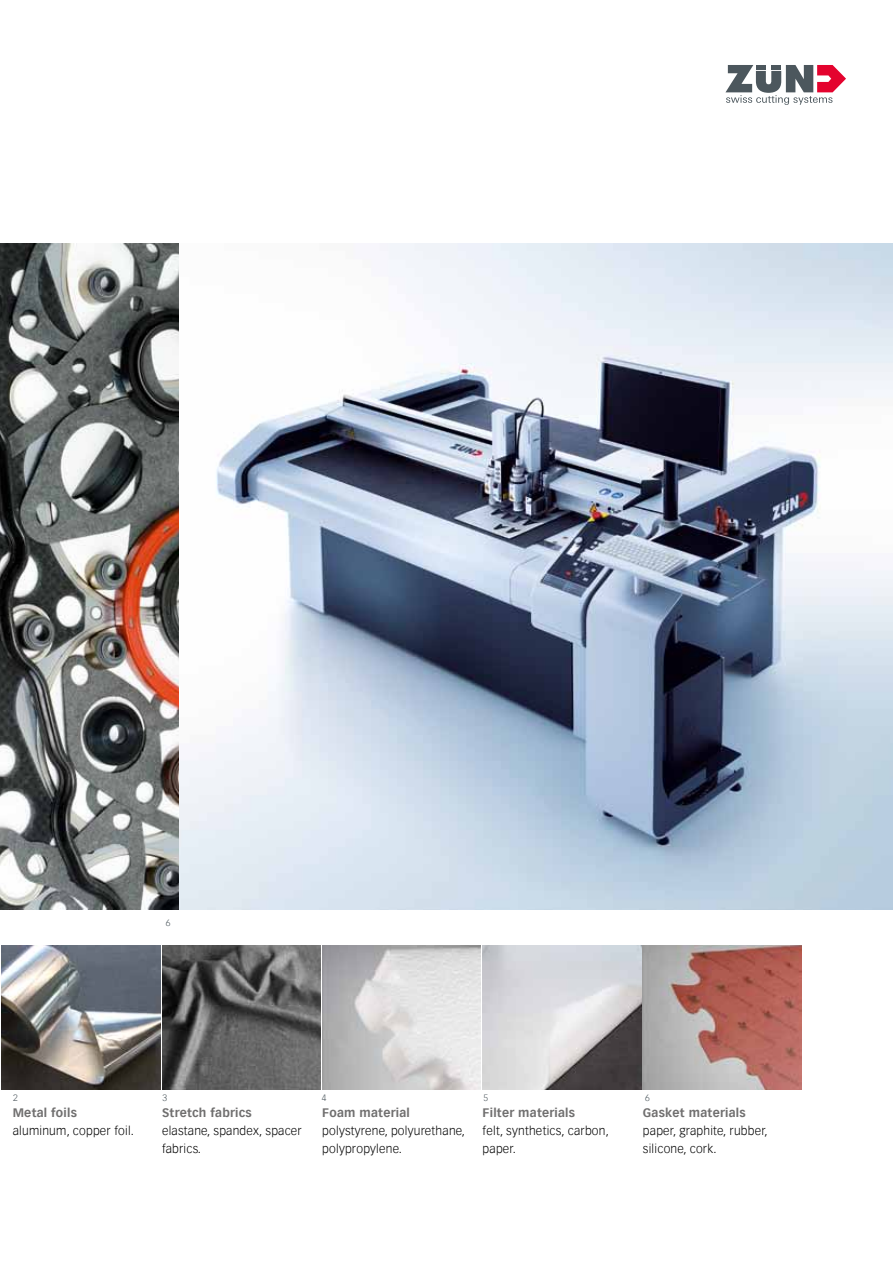
<style>
.page{position:relative;width:893px;height:1263px;background:#fff}
.page>*{position:absolute;margin:0;border:0;box-sizing:border-box;transform-origin:0 0}
.t1{font:300 12px/18px "Vectora Com";letter-spacing:.02em;color:#000}
.t2{font:700 12px "Vectora Com";letter-spacing:.02em;color:#706f6f}
.t3{font:300 9px "Vectora Com";color:#4c575d}
</style>
<div class="page">
<svg style="left:725px;top:65px;width:121px;height:40px"></svg>
<img style="left:179px;top:244px;width:714px;height:666px">
<img style="left:2px;top:946px;width:158px;height:144px">
<img style="left:162px;top:946px;width:159px;height:144px">
<svg style="left:322px;top:946px;width:159px;height:144px;background:#cfcece"></svg>
<img style="left:483px;top:946px;width:158px;height:144px">
<img style="left:643px;top:946px;width:158px;height:144px">
<img style="left:0;top:244px;width:179px;height:666px">
<p class="t3" style="left:166px;top:917px;width:6px">6</p>
<p class="t3" style="left:13px;top:1092px;width:6px">2</p>
<p class="t3" style="left:162px;top:1092px;width:6px">3</p>
<p class="t3" style="left:322px;top:1092px;width:6px">4</p>
<p class="t3" style="left:483px;top:1092px;width:6px">5</p>
<p class="t3" style="left:645px;top:1092px;width:6px">6</p>
<p class="t2" style="left:162px;top:1105px;width:91px">Stretch fabrics</p>
<p class="t1" style="left:162px;top:1122px;width:141px">elastane, spandex, spacer fabrics.</p>
<p class="t2" style="left:13px;top:1105px;width:66px">Metal foils</p>
<p class="t1" style="left:13px;top:1122px;width:123px">aluminum, copper foil.</p>
<p class="t2" style="left:322px;top:1105px;width:89px">Foam material</p>
<p class="t1" style="left:322px;top:1122px;width:144px">polystyrene, polyurethane, polypropylene.</p>
<p class="t2" style="left:483px;top:1105px;width:94px">Filter materials</p>
<p class="t1" style="left:483px;top:1122px;width:128px">felt, synthetics, carbon, paper.</p>
<p class="t2" style="left:643px;top:1105px;width:104px">Gasket materials</p>
<p class="t1" style="left:643px;top:1122px;width:126px">paper, graphite, rubber, silicone, cork.</p>
</div>
